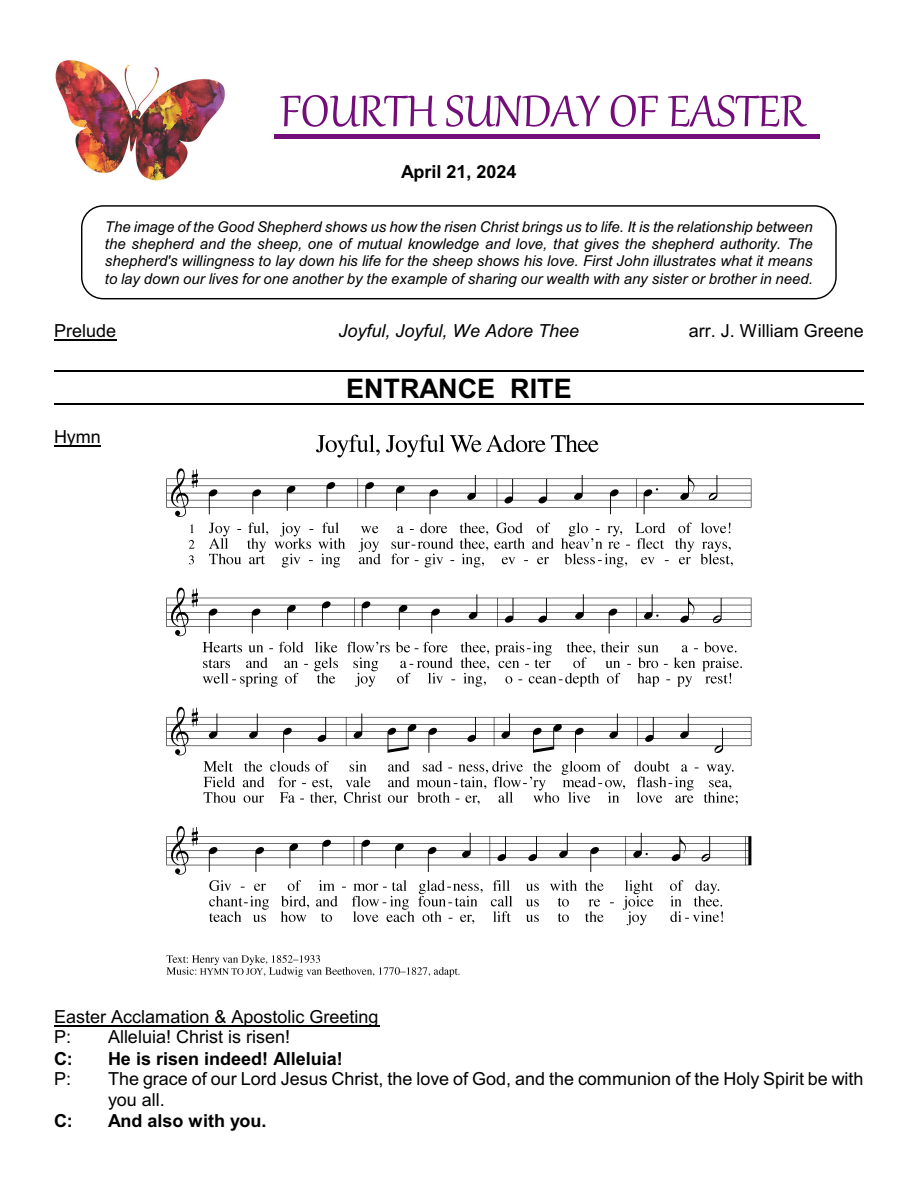
<style>
.page{position:relative;width:918px;height:1188px;background:#fff}
.page>*{position:absolute;margin:0;border:0;box-sizing:border-box;transform-origin:0 0}
.t1{font:54px "Gabriola";letter-spacing:-.005em;color:#730d7a}
.t2{font:700 27px "Arial";color:#000}
.t3{font:18px/20.7px "Arial";color:#000}
.t4{font:700 18px "Arial";color:#000}
.t5{font:italic 18px "Arial";color:#000}
.t6{font:italic 15px/17.2px "Arial";color:#000;text-align:justify}
</style>
<div class="page">
<div style="left:81px;top:205px;width:756px;height:94px;border:1px solid #000;border-radius:22px"></div>
<img style="left:55px;top:60px;width:170px;height:121px">
<img style="left:166px;top:434px;width:586px;height:544px">
<hr style="left:54px;top:339px;width:62px;height:1px;background:#000">
<hr style="left:54px;top:446px;width:47px;height:1px;background:#000">
<hr style="left:54px;top:1025px;width:325px;height:2px;background:#000">
<div style="left:274px;top:134px;width:545px;height:5px;background:#730d7a"></div>
<hr style="left:54px;top:370px;width:810px;height:2px;background:#000">
<hr style="left:54px;top:404px;width:810px;height:1px;background:#000">
<h1 class="t1" style="left:280px;top:89px;width:527px">FOURTH SUNDAY OF EASTER</h1>
<p class="t4" style="left:401px;top:165px;width:117px">April 21, 2024</p>
<p class="t6" style="left:105px;top:219px;width:709px">The image of the Good Shepherd shows us how the risen Christ brings us to life. It is the relationship between the shepherd and the sheep, one of mutual knowledge and love, that gives the shepherd authority. The shepherd's willingness to lay down his life for the sheep shows his love. First John illustrates what it means to lay down our lives for one another by the example of sharing our wealth with any sister or brother in need.</p>
<p class="t3" style="left:54px;top:322px;width:64px">Prelude</p>
<p class="t5" style="left:338px;top:323px;width:242px">Joyful, Joyful, We Adore Thee</p>
<p class="t3" style="left:689px;top:322px;width:176px">arr. J. William Greene</p>
<h2 class="t2" style="left:346px;top:378px;width:227px">ENTRANCE RITE</h2>
<p class="t3" style="left:54px;top:428px;width:48px">Hymn</p>
<p class="t3" style="left:54px;top:1008px;width:326px">Easter Acclamation &amp; Apostolic Greeting<br>P:</p>
<p class="t3" style="left:108px;top:1028px;width:184px">Alleluia! Christ is risen!</p>
<p class="t4" style="left:54px;top:1052px;width:20px">C:</p>
<p class="t4" style="left:108px;top:1052px;width:236px">He is risen indeed! Alleluia!</p>
<p class="t3" style="left:54px;top:1070px;width:19px">P:</p>
<p class="t3" style="left:108px;top:1070px;width:757px">The grace of our Lord Jesus Christ, the love of God, and the communion of the Holy Spirit be with you all.</p>
<p class="t4" style="left:54px;top:1114px;width:20px">C:</p>
<p class="t4" style="left:108px;top:1114px;width:160px">And also with you.</p>
</div>
